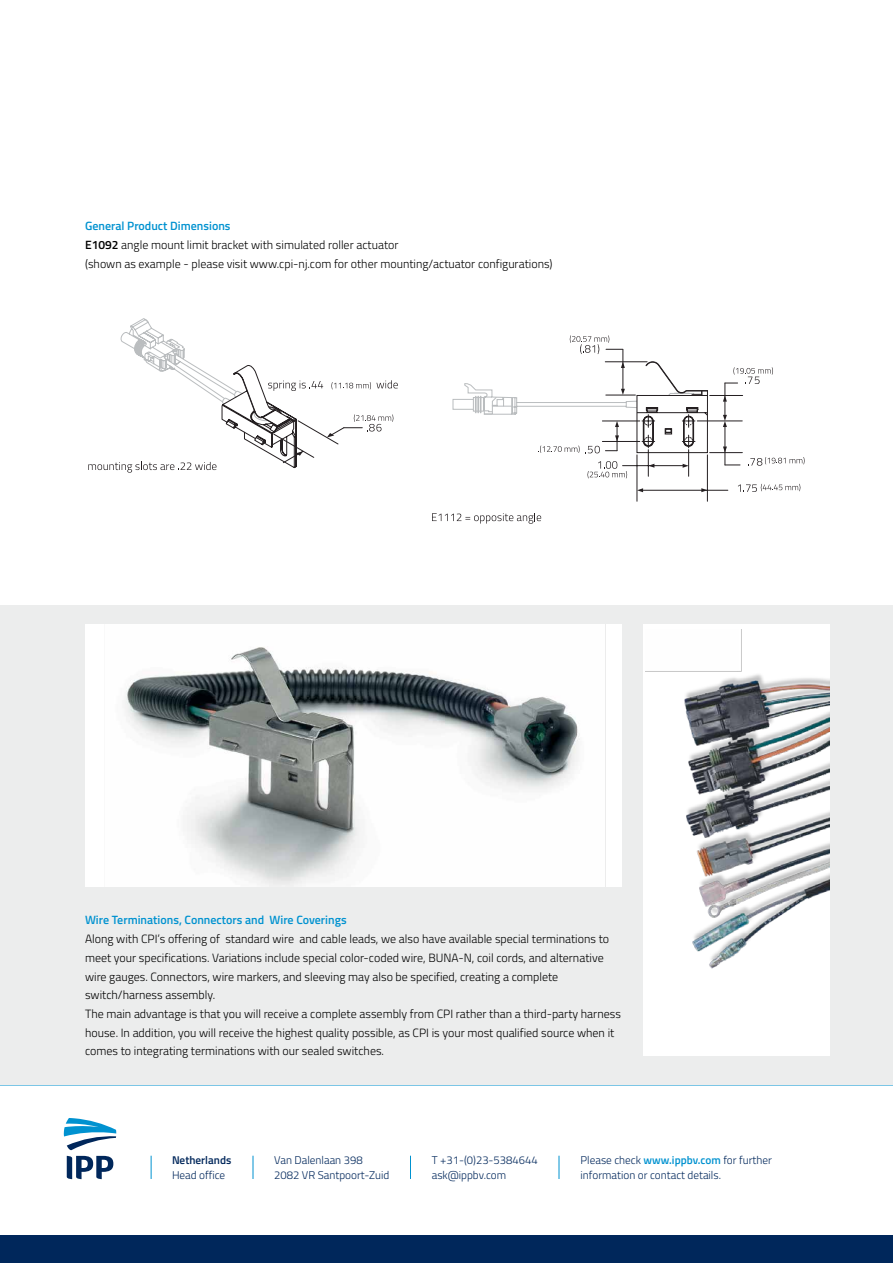
<style>
.page{position:relative;width:893px;height:1263px;background:#fff}
.page>*{position:absolute;margin:0;border:0;box-sizing:border-box;transform-origin:0 0}
.t1{font:300 12px/18.8px "Titillium";color:#000}
.t2{font:600 12px "Titillium";color:#0092d0}
.t3{font:300 11.25px/15px "Titillium";color:#00275b}
.t4{font:600 11.25px "Titillium";color:#00275b}
.s1{font-weight:600;color:#0092d0}
.s2{font-weight:600}
.s3{font-style:inherit}
</style>
<div class="page">
<hr style="left:0;top:1085px;width:893px;height:1px;background:#0092d0">
<div style="left:0;top:1235px;width:893px;height:28px;background:#00275b"></div>
<svg style="left:64px;top:1118px;width:52px;height:61px"></svg>
<svg style="left:253px;top:1156px;width:1px;height:23px"></svg>
<svg style="left:410px;top:1156px;width:1px;height:23px"></svg>
<svg style="left:559px;top:1156px;width:1px;height:23px"></svg>
<svg style="left:151px;top:1156px;width:1px;height:23px"></svg>
<div style="left:0;top:605px;width:893px;height:480px;background:#eceded"></div>
<hr style="left:697px;top:421px;width:45px;height:1px;background:#241f21">
<hr style="left:637px;top:455px;width:1px;height:46px;background:#241f21">
<hr style="left:707px;top:455px;width:1px;height:46px;background:#241f21">
<hr style="left:641px;top:490px;width:87px;height:1px;background:#241f21">
<hr style="left:725px;top:383px;width:1px;height:33px;background:#241f21">
<svg style="left:723px;top:396px;width:4px;height:6px"></svg>
<svg style="left:637px;top:488px;width:6px;height:4px"></svg>
<svg style="left:701px;top:488px;width:6px;height:4px"></svg>
<hr style="left:710px;top:452px;width:32px;height:1px;background:#241f21">
<hr style="left:623px;top:349px;width:1px;height:41px;background:#241f21">
<hr style="left:725px;top:425px;width:1px;height:40px;background:#241f21">
<svg style="left:723px;top:415px;width:4px;height:12px"></svg>
<svg style="left:723px;top:446px;width:4px;height:7px"></svg>
<hr style="left:710px;top:395px;width:33px;height:1px;background:#241f21">
<svg style="left:725px;top:465px;width:15px;height:1px"></svg>
<svg style="left:570px;top:335px;width:53px;height:19px"></svg>
<svg style="left:725px;top:367px;width:48px;height:17px"></svg>
<svg style="left:748px;top:457px;width:57px;height:9px"></svg>
<svg style="left:738px;top:484px;width:62px;height:8px"></svg>
<svg style="left:452px;top:361px;width:256px;height:117px"></svg>
<svg style="left:432px;top:513px;width:109px;height:11px"></svg>
<svg style="left:88px;top:318px;width:310px;height:155px"></svg>
<img style="left:85px;top:624px;width:537px;height:263px">
<div style="left:643px;top:624px;width:186px;height:431px;background:#fff"></div>
<img style="left:645px;top:629px;width:184px;height:340px">
<p class="t1" style="left:85px;top:216px;width:469px"><span class="s1">General Product Dimensions<br></span><span class="s2">E1092</span> angle mount limit bracket with simulated roller actuator<br>(shown as example - please visit www.cpi-nj.com for other mounting/actuator configurations)</p>
<p class="t2" style="left:85px;top:911px;width:263px">Wire Terminations, Connectors and Wire Coverings</p>
<p class="t1" style="left:85px;top:929px;width:537px">Along with CPI’s offering of standard wire and cable leads, we also have available special terminations to meet your specifications. Variations include special color-coded wire, BUNA-N, coil cords, and alternative wire gauges. Connectors, wire markers, and sleeving may also be specified, creating a complete switch/harness assembly.<br>The main advantage is that you will receive a complete assembly from CPI rather than a third-party harness house. In addition, you will receive the highest quality possible, as CPI is your most qualified source when it comes to integrating terminations with our sealed switches.</p>
<p class="t4" style="left:172px;top:1152px;width:61px">Netherlands</p>
<p class="t3" style="left:172px;top:1167px;width:55px">Head office</p>
<p class="t3" style="left:274px;top:1152px;width:116px">Van Dalenlaan 398<br>2082 VR Santpoort-Zuid</p>
<p class="t3" style="left:432px;top:1152px;width:107px"><span class="s3">T</span> +31-(0)23-5384644 ask@ippbv.com</p>
<p class="t3" style="left:581px;top:1152px;width:193px">Please check <span class="s1">www.ippbv.com</span> for further information or contact details.</p>
</div>
